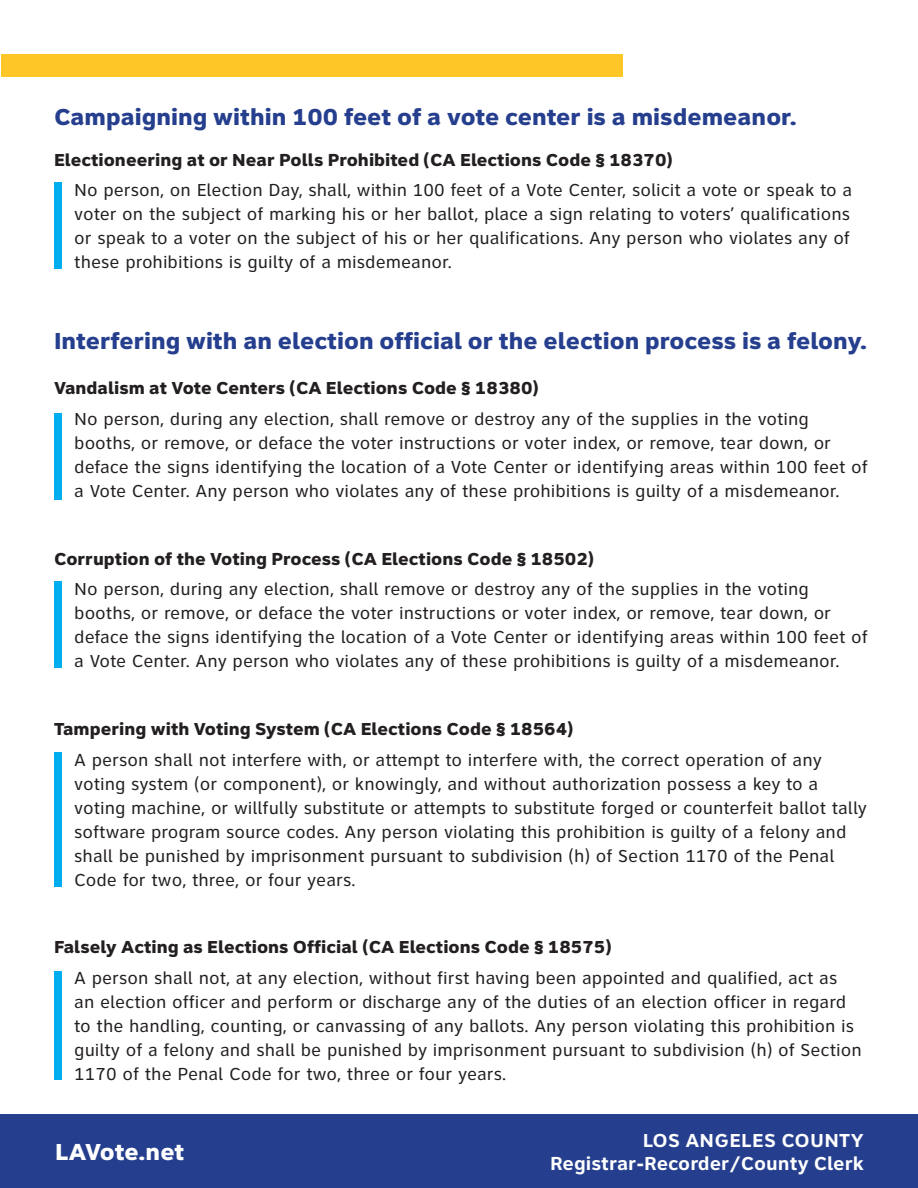
<style>
.page{position:relative;width:918px;height:1188px;background:#fff}
.page>*{position:absolute;margin:0;border:0;box-sizing:border-box;transform-origin:0 0}
.t1{font:800 24px "Clearview Text";color:#253f8e}
.t2{font:800 24px "Clearview Text";color:#fff}
.t3{font:700 19.5px/23.4px "Clearview Text";color:#fff;text-align:right}
.t4{font:18px/24px "Clearview Text";color:#231f20}
.t5{font:800 18px "Clearview Text";color:#231f20}
</style>
<div class="page">
<div style="left:54px;top:182px;width:7px;height:87px;background:#00aeef"></div>
<div style="left:54px;top:413px;width:7px;height:86px;background:#00aeef"></div>
<div style="left:54px;top:582px;width:7px;height:86px;background:#00aeef"></div>
<div style="left:54px;top:752px;width:7px;height:134px;background:#00aeef"></div>
<div style="left:54px;top:971px;width:7px;height:109px;background:#00aeef"></div>
<div style="left:1px;top:55px;width:621px;height:22px;background:#fec627"></div>
<div style="left:0;top:1115px;width:918px;height:73px;background:#253f8e"></div>
<p class="t1" style="left:54px;top:103px;width:744px">Campaigning within 100 feet of a vote center is a misdemeanor.</p>
<p class="t5" style="left:54px;top:149px;width:621px">Electioneering at or Near Polls Prohibited (CA Elections Code § 18370)</p>
<p class="t4" style="left:74px;top:178px;width:780px">No person, on Election Day, shall, within 100 feet of a Vote Center, solicit a vote or speak to a voter on the subject of marking his or her ballot, place a sign relating to voters’ qualifications or speak to a voter on the subject of his or her qualifications. Any person who violates any of these prohibitions is guilty of a misdemeanor.</p>
<p class="t1" style="left:54px;top:327px;width:815px">Interfering with an election official or the election process is a felony.</p>
<p class="t5" style="left:54px;top:378px;width:487px">Vandalism at Vote Centers (CA Elections Code § 18380)</p>
<p class="t4" style="left:74px;top:407px;width:795px">No person, during any election, shall remove or destroy any of the supplies in the voting booths, or remove, or deface the voter instructions or voter index, or remove, tear down, or deface the signs identifying the location of a Vote Center or identifying areas within 100 feet of a Vote Center. Any person who violates any of these prohibitions is guilty of a misdemeanor.</p>
<p class="t5" style="left:54px;top:548px;width:542px">Corruption of the Voting Process (CA Elections Code § 18502)</p>
<p class="t4" style="left:74px;top:577px;width:795px">No person, during any election, shall remove or destroy any of the supplies in the voting booths, or remove, or deface the voter instructions or voter index, or remove, tear down, or deface the signs identifying the location of a Vote Center or identifying areas within 100 feet of a Vote Center. Any person who violates any of these prohibitions is guilty of a misdemeanor.</p>
<p class="t5" style="left:54px;top:718px;width:521px">Tampering with Voting System (CA Elections Code § 18564)</p>
<p class="t4" style="left:74px;top:748px;width:794px">A person shall not interfere with, or attempt to interfere with, the correct operation of any voting system (or component), or knowingly, and without authorization possess a key to a voting machine, or willfully substitute or attempts to substitute forged or counterfeit ballot tally software program source codes. Any person violating this prohibition is guilty of a felony and shall be punished by imprisonment pursuant to subdivision (h) of Section 1170 of the Penal Code for two, three, or four years.</p>
<p class="t5" style="left:54px;top:936px;width:559px">Falsely Acting as Elections Official (CA Elections Code § 18575)</p>
<p class="t4" style="left:74px;top:966px;width:789px">A person shall not, at any election, without first having been appointed and qualified, act as an election officer and perform or discharge any of the duties of an election officer in regard to the handling, counting, or canvassing of any ballots. Any person violating this prohibition is guilty of a felony and shall be punished by imprisonment pursuant to subdivision (h) of Section 1170 of the Penal Code for two, three or four years.</p>
<p class="t2" style="left:55px;top:1138px;width:131px">LAVote.net</p>
<p class="t3" style="left:550px;top:1129px;width:315px">LOS ANGELES COUNTY<br>Registrar-Recorder/County Clerk</p>
</div>
